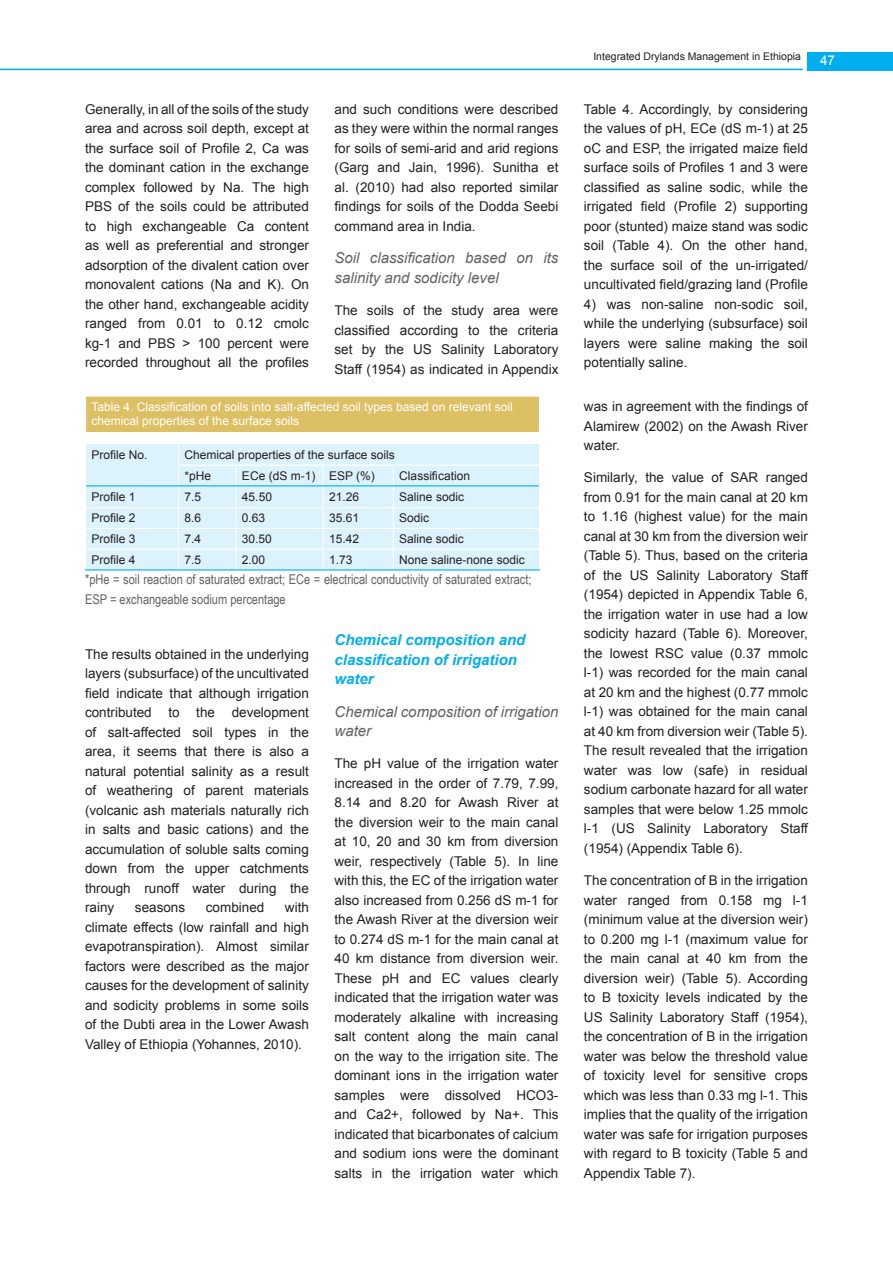
<style>
.page{position:relative;width:893px;height:1263px;background:#fff}
.page>*{position:absolute;margin:0;border:0;box-sizing:border-box;transform-origin:0 0}
.t1{font:italic 15px/19.5px "Arial";color:#636366}
.t2{font:italic 700 15px/19.5px "Arial";color:#00aeef}
.t3{font:13.5px/19.5px "Arial";color:#231f20;text-align:justify}
.t4{font:13.5px/19.5px "Arial Narrow";color:#636366}
.t5{font:13.5px "Arial";color:#fff}
.t6{font:12px/21.1px "Arial";color:#231f20}
.t7{font:12px/14.4px "Arial";color:#fff}
.t8{font:10.5px "Arial";color:#231f20}
</style>
<div class="page">
<div style="left:808px;top:52px;width:85px;height:18px;background:#00aeef"></div>
<hr style="left:0;top:69px;width:803px;height:1px;background:#00aeef">
<div style="left:86px;top:396px;width:453px;height:35px;background:#ddbf64"></div>
<div style="left:86px;top:444px;width:453px;height:125px;background:#dcf2fc"></div>
<hr style="left:178px;top:465px;width:58px;height:1px;background:#fff">
<hr style="left:236px;top:465px;width:87px;height:1px;background:#fff">
<svg style="left:235px;top:466px;width:2px;height:19px"></svg>
<hr style="left:323px;top:465px;width:70px;height:1px;background:#fff">
<hr style="left:393px;top:465px;width:147px;height:1px;background:#fff">
<hr style="left:235px;top:486px;width:2px;height:21px;background:#fff">
<hr style="left:85px;top:507px;width:94px;height:1px;background:#fff">
<hr style="left:179px;top:507px;width:57px;height:1px;background:#fff">
<hr style="left:236px;top:507px;width:87px;height:1px;background:#fff">
<hr style="left:235px;top:508px;width:2px;height:20px;background:#fff">
<hr style="left:323px;top:507px;width:70px;height:1px;background:#fff">
<hr style="left:393px;top:507px;width:147px;height:1px;background:#fff">
<hr style="left:85px;top:528px;width:94px;height:1px;background:#fff">
<hr style="left:179px;top:528px;width:57px;height:1px;background:#fff">
<hr style="left:236px;top:528px;width:87px;height:1px;background:#fff">
<hr style="left:235px;top:529px;width:2px;height:20px;background:#fff">
<hr style="left:323px;top:528px;width:70px;height:1px;background:#fff">
<hr style="left:393px;top:528px;width:147px;height:1px;background:#fff">
<hr style="left:85px;top:549px;width:94px;height:1px;background:#fff">
<hr style="left:179px;top:549px;width:57px;height:1px;background:#fff">
<svg style="left:178px;top:444px;width:1px;height:125px"></svg>
<hr style="left:236px;top:549px;width:87px;height:1px;background:#fff">
<svg style="left:235px;top:550px;width:2px;height:19px"></svg>
<hr style="left:323px;top:549px;width:70px;height:1px;background:#fff">
<svg style="left:323px;top:466px;width:1px;height:103px"></svg>
<hr style="left:393px;top:549px;width:147px;height:1px;background:#fff">
<svg style="left:393px;top:466px;width:1px;height:103px"></svg>
<hr style="left:85px;top:395px;width:94px;height:2px;background:#fff">
<hr style="left:179px;top:395px;width:57px;height:2px;background:#fff">
<hr style="left:236px;top:395px;width:87px;height:2px;background:#fff">
<hr style="left:323px;top:395px;width:70px;height:2px;background:#fff">
<hr style="left:393px;top:395px;width:147px;height:2px;background:#fff">
<hr style="left:86px;top:485px;width:93px;height:1px;background:#00aeef">
<hr style="left:179px;top:485px;width:57px;height:1px;background:#00aeef">
<hr style="left:236px;top:485px;width:87px;height:1px;background:#00aeef">
<hr style="left:323px;top:485px;width:70px;height:1px;background:#00aeef">
<hr style="left:393px;top:485px;width:146px;height:1px;background:#00aeef">
<hr style="left:85px;top:569px;width:94px;height:1px;background:#00aeef">
<hr style="left:179px;top:569px;width:57px;height:1px;background:#00aeef">
<hr style="left:236px;top:569px;width:87px;height:1px;background:#00aeef">
<hr style="left:323px;top:569px;width:70px;height:1px;background:#00aeef">
<hr style="left:393px;top:569px;width:147px;height:1px;background:#00aeef">
<p class="t3" style="left:85px;top:99px;width:225px">Generally, in all of the soils of the study area and across soil depth, except at the surface soil of Profile 2, Ca was the dominant cation in the exchange complex followed by Na. The high PBS of the soils could be attributed to high exchangeable Ca content as well as preferential and stronger adsorption of the divalent cation over monovalent cations (Na and K). On the other hand, exchangeable acidity ranged from 0.01 to 0.12 cmolc kg-1 and PBS &gt; 100 percent were recorded throughout all the profiles</p>
<p class="t3" style="left:335px;top:99px;width:225px">and such conditions were described as they were within the normal ranges for soils of semi-arid and arid regions (Garg and Jain, 1996). Sunitha et al. (2010) had also reported similar findings for soils of the Dodda Seebi command area in India.</p>
<p class="t1" style="left:334px;top:248px;width:225px">Soil classification based on its salinity and sodicity level</p>
<p class="t3" style="left:334px;top:300px;width:225px">The soils of the study area were classified according to the criteria set by the US Salinity Laboratory Staff (1954) as indicated in Appendix</p>
<p class="t7" style="left:92px;top:399px;width:423px">Table 4. Classification of soils into salt-affected soil types based on relevant soil chemical properties of the surface soils</p>
<p class="t6" style="left:92px;top:444px;width:58px">Profile No.</p>
<p class="t6" style="left:185px;top:444px;width:212px">Chemical properties of the surface soils *pHe</p>
<p class="t6" style="left:242px;top:465px;width:134px">ECe (dS m-1) ESP (%)</p>
<p class="t6" style="left:399px;top:465px;width:72px">Classification</p>
<p class="t6" style="left:92px;top:486px;width:46px">Profile 1</p>
<p class="t6" style="left:185px;top:486px;width:18px">7.5</p>
<p class="t6" style="left:242px;top:486px;width:32px">45.50</p>
<p class="t6" style="left:329px;top:486px;width:32px">21.26</p>
<p class="t6" style="left:399px;top:486px;width:66px">Saline sodic</p>
<p class="t6" style="left:92px;top:508px;width:46px">Profile 2</p>
<p class="t6" style="left:185px;top:508px;width:18px">8.6</p>
<p class="t6" style="left:242px;top:508px;width:25px">0.63</p>
<p class="t6" style="left:329px;top:508px;width:32px">35.61</p>
<p class="t6" style="left:399px;top:508px;width:32px">Sodic</p>
<p class="t6" style="left:92px;top:528px;width:46px">Profile 3</p>
<p class="t6" style="left:185px;top:528px;width:18px">7.4</p>
<p class="t6" style="left:242px;top:528px;width:32px">30.50</p>
<p class="t6" style="left:329px;top:528px;width:32px">15.42</p>
<p class="t6" style="left:399px;top:528px;width:66px">Saline sodic</p>
<p class="t6" style="left:92px;top:549px;width:46px">Profile 4</p>
<p class="t6" style="left:185px;top:549px;width:18px">7.5</p>
<p class="t6" style="left:242px;top:549px;width:25px">2.00</p>
<p class="t6" style="left:329px;top:549px;width:25px">1.73</p>
<p class="t6" style="left:399px;top:549px;width:127px">None saline-none sodic</p>
<p class="t4" style="left:85px;top:569px;width:448px">*pHe = soil reaction of saturated extract; ECe = electrical conductivity of saturated extract;<br>ESP = exchangeable sodium percentage</p>
<p class="t3" style="left:85px;top:644px;width:225px">The results obtained in the underlying layers (subsurface) of the uncultivated field indicate that although irrigation contributed to the development of salt-affected soil types in the area, it seems that there is also a natural potential salinity as a result of weathering of parent materials (volcanic ash materials naturally rich in salts and basic cations) and the accumulation of soluble salts coming down from the upper catchments through runoff water during the rainy</p>
<p class="t3" style="left:85px;top:898px;width:225px;text-indent:200px">with climate effects (low rainfall and high evapotranspiration). Almost similar factors were described as the major causes for the development of salinity and sodicity problems in some soils of the Dubti area in the Lower Awash Valley of Ethiopia (Yohannes, 2010).</p>
<p class="t3" style="left:135px;top:898px;width:52px">seasons</p>
<p class="t3" style="left:206px;top:898px;width:60px">combined</p>
<p class="t2" style="left:334px;top:631px;width:192px">Chemical composition and classification of irrigation water</p>
<p class="t1" style="left:334px;top:702px;width:225px">Chemical composition of irrigation water</p>
<p class="t3" style="left:334px;top:754px;width:225px">The pH value of the irrigation water increased in the order of 7.79, 7.99, 8.14 and 8.20 for Awash River at the diversion weir to the main canal at 10, 20 and 30 km from diversion weir, respectively (Table 5). In line with this, the EC of the irrigation water also increased from 0.256 dS m-1 for the Awash River at the diversion weir to 0.274 dS m-1 for the main canal at 40 km distance from diversion weir.<br>These pH and EC values clearly indicated that the irrigation water was moderately alkaline with increasing salt content along the main canal on the way to the irrigation site. The dominant ions in the irrigation water samples were dissolved HCO3- and Ca2+, followed by Na+. This indicated that bicarbonates of calcium and sodium ions were the dominant salts in the irrigation water which</p>
<p class="t8" style="left:593px;top:49px;width:209px">Integrated Drylands Management in Ethiopia</p>
<p class="t5" style="left:820px;top:51px;width:17px">47</p>
<p class="t3" style="left:584px;top:99px;width:225px">Table 4. Accordingly, by considering the values of pH, ECe (dS m-1) at 25 oC and ESP, the irrigated maize field surface soils of Profiles 1 and 3 were classified as saline sodic, while the irrigated field (Profile 2) supporting poor (stunted) maize stand was sodic soil (Table 4). On the other hand, the surface soil of the un-irrigated/ uncultivated field/grazing land (Profile</p>
<p class="t3" style="left:584px;top:294px;width:225px">4) was non-saline non-sodic soil, while the underlying (subsurface) soil layers were saline making the soil potentially saline.</p>
<p class="t3" style="left:584px;top:397px;width:225px">was in agreement with the findings of Alamirew (2002) on the Awash River water.</p>
<p class="t3" style="left:584px;top:468px;width:225px">Similarly, the value of SAR ranged from 0.91 for the main canal at 20 km to 1.16 (highest value) for the main canal at 30 km from the diversion weir (Table 5). Thus, based on the criteria of the US Salinity Laboratory Staff (1954) depicted in Appendix Table 6, the irrigation water in use had a low sodicity hazard (Table 6). Moreover, the lowest RSC value (0.37 mmolc l-1) was recorded for the main canal at 20 km and the highest (0.77 mmolc l-1) was obtained for the main canal at 40 km from diversion weir (Table 5).<br>The result revealed that the irrigation water was low (safe) in residual sodium carbonate hazard for all water samples that were below 1.25 mmolc l-1 (US Salinity Laboratory Staff (1954) (Appendix Table 6).</p>
<p class="t3" style="left:584px;top:870px;width:225px">The concentration of B in the irrigation water ranged from 0.158 mg l-1 (minimum value at the diversion weir) to 0.200 mg l-1 (maximum value for the main canal at 40 km from the diversion weir) (Table 5). According to B toxicity levels indicated by the US Salinity Laboratory Staff (1954), the concentration of B in the irrigation water was below the threshold value of toxicity level for sensitive crops which was less than 0.33 mg l-1. This implies that the quality of the irrigation water was safe for irrigation purposes with regard to B toxicity (Table 5 and Appendix Table 7).</p>
</div>
